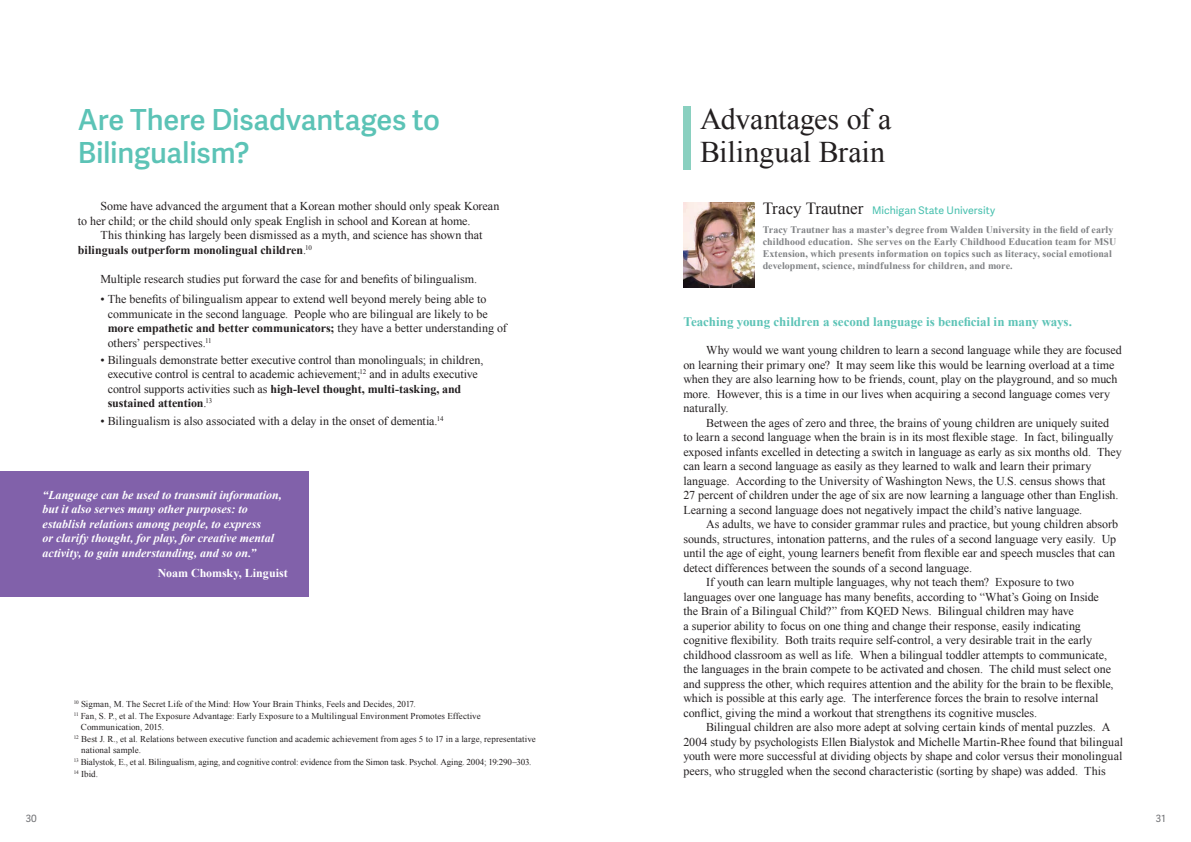
<style>
.page{position:relative;width:1191px;height:842px;background:#fff}
.page>*{position:absolute;margin:0;border:0;box-sizing:border-box;transform-origin:0 0}
.t1{font:30px/33px "Times New Roman";letter-spacing:-.005em;color:#231f20}
.t2{font:600 29px/33px "Adelle Sans";letter-spacing:-.01em;color:#5cc3b6}
.t3{font:700 13px "Times New Roman";letter-spacing:-.005em;color:#5cc3b6}
.t4{font:12px/14.5px "Times New Roman";color:#231f20}
.t5{font:italic 700 12px/14.5px "Times New Roman";color:#fff}
.t6{font:700 12px "Times New Roman";letter-spacing:-.005em;color:#fff}
.t7{font:10.5px "Adelle Sans";color:#45bfad}
.t8{font:700 10px/12px "Times New Roman";letter-spacing:.005em;color:#808285}
.t9{font:10px "Adelle Sans";color:#6c6d70}
.t10{font:9px/12px "Times New Roman";letter-spacing:.005em;color:#231f20}
.s1{font-weight:700}
.s2{font-family:"Times New Roman";font-size:17px;color:#231f20}
</style>
<div class="page">
<img style="left:683px;top:202px;width:71px;height:85px">
<div style="left:683px;top:106px;width:7px;height:64px;background:#8ad0c0"></div>
<div style="left:0;top:471px;width:309px;height:126px;background:#8161aa"></div>
<h2 class="t2" style="left:78px;top:102px;width:364px">Are There Disadvantages to<br>Bilingualism?</h2>
<p class="t4" style="left:78px;top:199px;width:423px;text-indent:23px">Some have advanced the argument that a Korean mother should only speak Korean to her child; or the child should only speak English in school and Korean at home.</p>
<p class="t4" style="left:78px;top:228px;width:406px;text-indent:23px">This thinking has largely been dismissed as a myth, and science has shown that <span class="s1">bilinguals outperform monolingual children</span>.<sup>10</sup></p>
<p class="t4" style="left:101px;top:271px;width:378px">Multiple research studies put forward the case for and benefits of bilingualism.</p>
<p class="t4" style="left:108px;top:292px;width:400px;text-indent:-7px">• The benefits of bilingualism appear to extend well beyond merely being able to communicate in the second language. People who are bilingual are likely to be <span class="s1">more empathetic and better communicators;</span> they have a better understanding of others’ perspectives.<sup>11</sup></p>
<p class="t4" style="left:108px;top:352px;width:377px;text-indent:-7px">• Bilinguals demonstrate better executive control than monolinguals; in children, executive control is central to academic achievement;<sup>12</sup> and in adults executive control supports activities such as <span class="s1">high-level thought, multi-tasking, and sustained attention</span>.<sup>13</sup></p>
<p class="t4" style="left:101px;top:413px;width:344px">• Bilingualism is also associated with a delay in the onset of dementia.<sup>14</sup></p>
<p class="t5" style="left:42px;top:487px;width:241px">“Language can be used to transmit information, but it also serves many other purposes: to establish relations among people, to express<br>or clarify thought, for play, for creative mental activity, to gain understanding, and so on.”</p>
<p class="t6" style="left:158px;top:565px;width:131px">Noam Chomsky, Linguist</p>
<p class="t10" style="left:74px;top:698px;width:408px"><sup>10</sup> Sigman, M. The Secret Life of the Mind: How Your Brain Thinks, Feels and Decides, 2017.<br><sup>11</sup> Fan, S. P., et al. The Exposure Advantage: Early Exposure to a Multilingual Environment Promotes Effective</p>
<p class="t10" style="left:74px;top:721px;width:463px;text-indent:7px">Communication, 2015.<br><sup>12</sup> Best J. R., et al. Relations between executive function and academic achievement from ages 5 to 17 in a large, representative</p>
<p class="t10" style="left:74px;top:744px;width:459px;text-indent:7px">national sample.<br><sup>13</sup> Bialystok, E., et al. Bilingualism, aging, and cognitive control: evidence from the Simon task. Psychol. Aging. 2004; 19:290–303.<br><sup>14</sup> Ibid.</p>
<h1 class="t1" style="left:700px;top:102px;width:193px">Advantages of a<br>Bilingual Brain</h1>
<p class="t7" style="left:763px;top:203px;width:234px"><span class="s2">Tracy Trautner</span> Michigan State University</p>
<p class="t8" style="left:763px;top:224px;width:355px">Tracy Trautner has a master’s degree from Walden University in the field of early childhood education. She serves on the Early Childhood Education team for MSU Extension, which presents information on topics such as literacy, social emotional development, science, mindfulness for children, and more.</p>
<p class="t3" style="left:683px;top:313px;width:390px">Teaching young children a second language is beneficial in many ways.</p>
<p class="t4" style="left:683px;top:343px;width:440px;text-indent:23px">Why would we want young children to learn a second language while they are focused on learning their primary one? It may seem like this would be learning overload at a time when they are also learning how to be friends, count, play on the playground, and so much more. However, this is a time in our lives when acquiring a second language comes very naturally.</p>
<p class="t4" style="left:683px;top:415px;width:440px;text-indent:23px">Between the ages of zero and three, the brains of young children are uniquely suited<br>to learn a second language when the brain is in its most flexible stage. In fact, bilingually exposed infants excelled in detecting a switch in language as early as six months old. They can learn a second language as easily as they learned to walk and learn their primary language. According to the University of Washington News, the U.S. census shows that<br>27 percent of children under the age of six are now learning a language other than English.<br>Learning a second language does not negatively impact the child’s native language.</p>
<p class="t4" style="left:706px;top:517px;width:413px">As adults, we have to consider grammar rules and practice, but young children absorb</p>
<p class="t4" style="left:683px;top:531px;width:434px">sounds, structures, intonation patterns, and the rules of a second language very easily. Up</p>
<p class="t4" style="left:683px;top:546px;width:433px">until the age of eight, young learners benefit from flexible ear and speech muscles that can</p>
<p class="t4" style="left:683px;top:560px;width:290px">detect differences between the sounds of a second language.</p>
<p class="t4" style="left:706px;top:575px;width:369px">If youth can learn multiple languages, why not teach them? Exposure to two</p>
<p class="t4" style="left:683px;top:589px;width:417px">languages over one language has many benefits, according to “What’s Going on Inside</p>
<p class="t4" style="left:683px;top:604px;width:392px">the Brain of a Bilingual Child?” from KQED News. Bilingual children may have</p>
<p class="t4" style="left:683px;top:618px;width:399px">a superior ability to focus on one thing and change their response, easily indicating</p>
<p class="t4" style="left:683px;top:633px;width:410px">cognitive flexibility. Both traits require self-control, a very desirable trait in the early</p>
<p class="t4" style="left:683px;top:647px;width:425px">childhood classroom as well as life. When a bilingual toddler attempts to communicate,</p>
<p class="t4" style="left:683px;top:662px;width:429px">the languages in the brain compete to be activated and chosen. The child must select one</p>
<p class="t4" style="left:683px;top:676px;width:432px">and suppress the other, which requires attention and the ability for the brain to be flexible,</p>
<p class="t4" style="left:683px;top:691px;width:416px">which is possible at this early age. The interference forces the brain to resolve internal</p>
<p class="t4" style="left:683px;top:705px;width:355px">conflict, giving the mind a workout that strengthens its cognitive muscles.</p>
<p class="t4" style="left:706px;top:720px;width:406px">Bilingual children are also more adept at solving certain kinds of mental puzzles. A</p>
<p class="t4" style="left:683px;top:734px;width:441px">2004 study by psychologists Ellen Bialystok and Michelle Martin-Rhee found that bilingual</p>
<p class="t4" style="left:683px;top:749px;width:440px">youth were more successful at dividing objects by shape and color versus their monolingual</p>
<p class="t4" style="left:683px;top:763px;width:424px">peers, who struggled when the second characteristic (sorting by shape) was added. This</p>
<p class="t9" style="left:26px;top:811px;width:13px">30</p>
<p class="t9" style="left:1155px;top:811px;width:11px">31</p>
</div>
